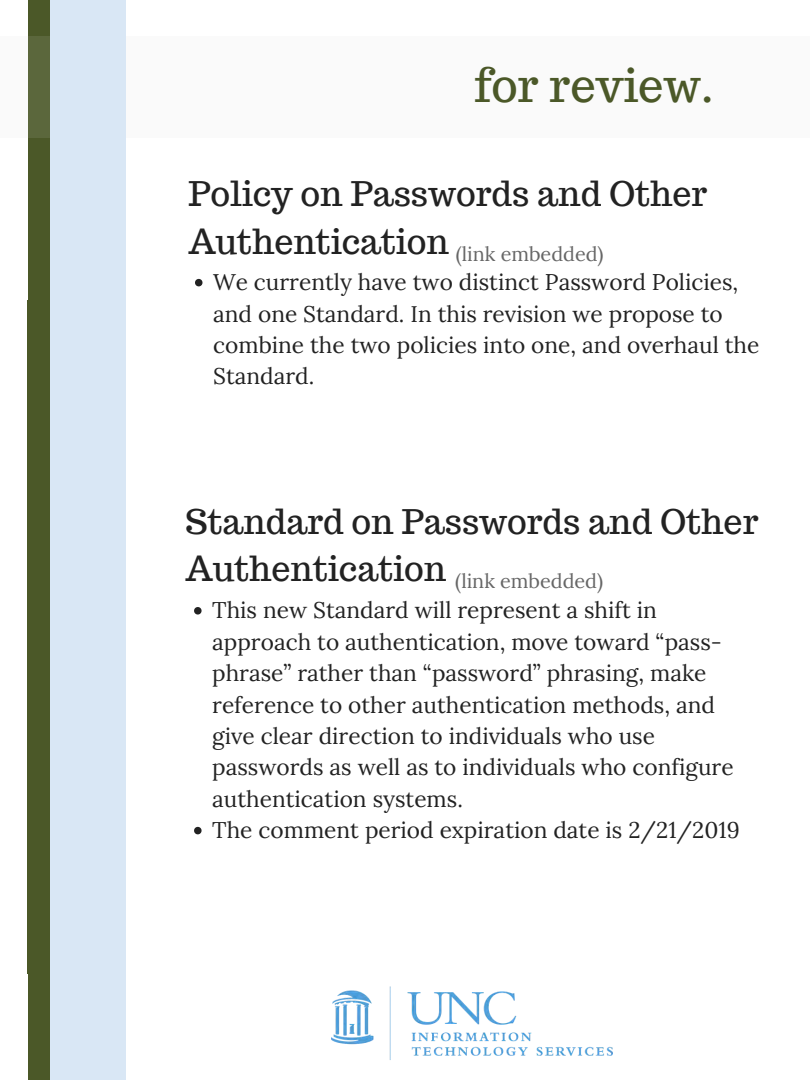
<style>
.page{position:relative;width:810px;height:1080px;background:#fff}
.page>*{position:absolute;margin:0;border:0;box-sizing:border-box;transform-origin:0 0}
.t1{font:45.25px "Trocchi";color:#4b5828}
.t2{font:33.94px/47.4px "Trocchi";color:#222}
.t3{font:22.62px/31.4px "Lora";color:#222}
.t4{font:19.81px "Lora";color:#666}
</style>
<div class="page">
<div style="left:28px;top:0;width:23px;height:547px;background:#4b5828"></div>
<div style="left:28px;top:547px;width:23px;height:196px;background:#4b5828"></div>
<div style="left:28px;top:743px;width:23px;height:337px;background:#4b5828"></div>
<svg style="left:0;top:36px;width:810px;height:102px"></svg>
<svg style="left:195px;top:279px;width:7px;height:7px"></svg>
<svg style="left:194px;top:607px;width:8px;height:8px"></svg>
<svg style="left:194px;top:827px;width:8px;height:7px"></svg>
<img style="left:331px;top:986px;width:282px;height:74px">
<h1 class="t1" style="left:474px;top:56px;width:241px">for review.</h1>
<h2 class="t2" style="left:188px;top:170px;width:520px">Policy on Passwords and Other<br>Authentication</h2>
<p class="t4" style="left:456px;top:241px;width:149px">(link embedded)</p>
<p class="t3" style="left:213px;top:266px;width:548px">We currently have two distinct Password Policies, and one Standard. In this revision we propose to combine the two policies into one, and overhaul the Standard.</p>
<h2 class="t2" style="left:186px;top:498px;width:574px">Standard on Passwords and Other<br>Authentication</h2>
<p class="t4" style="left:455px;top:568px;width:149px">(link embedded)</p>
<p class="t3" style="left:212px;top:594px;width:529px">This new Standard will represent a shift in approach to authentication, move toward “pass&shy;phrase” rather than “password” phrasing, make reference to other authentication methods, and give clear direction to individuals who use passwords as well as to individuals who configure authentication systems.<br>The comment period expiration date is 2/21/2019</p>
</div>
